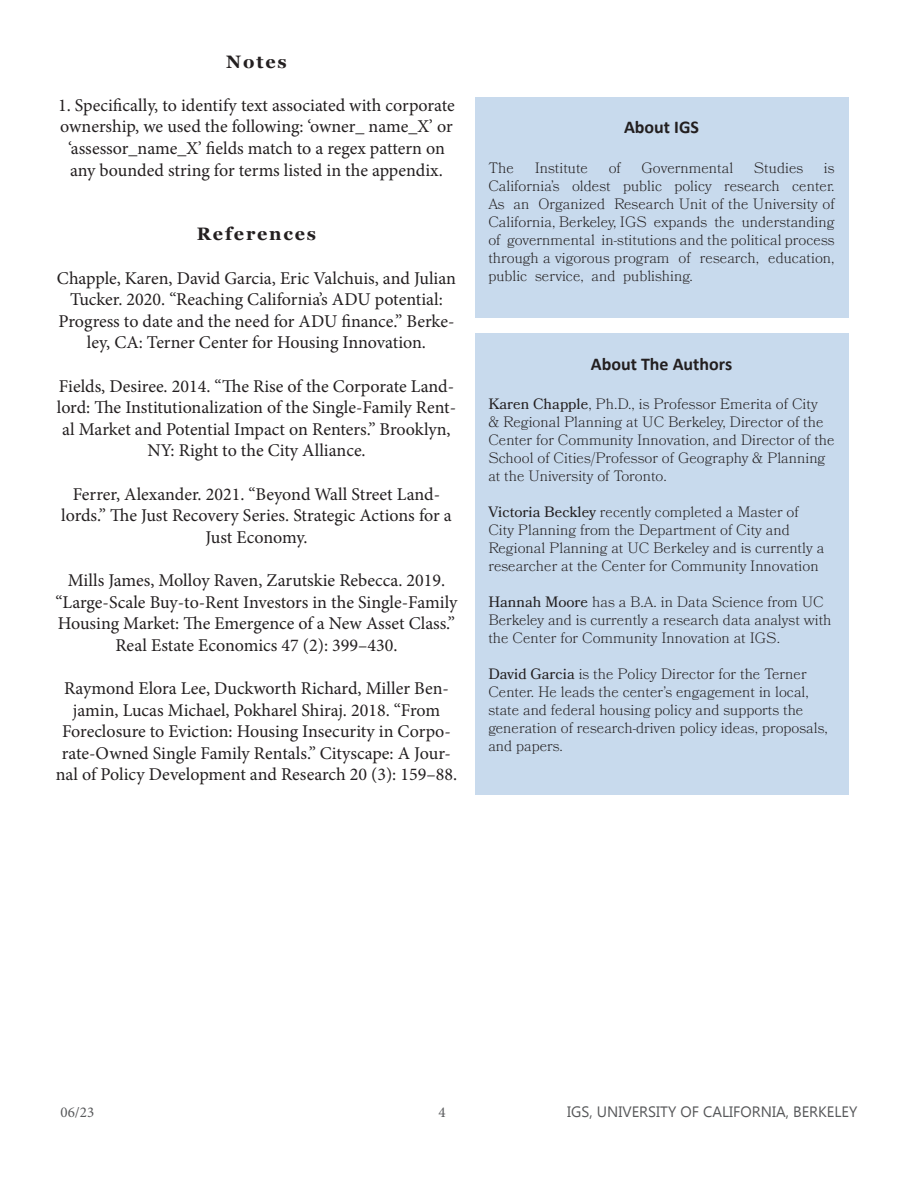
<style>
.page{position:relative;width:918px;height:1188px;background:#fff}
.page>*{position:absolute;margin:0;border:0;box-sizing:border-box;transform-origin:0 0}
.t1{font:18px/21.6px "Minion Pro";color:#231f20;text-align:center}
.t2{font:700 18px "Calibri";color:#231f20}
.t3{font:700 18px "Georgia";letter-spacing:.1em;color:#231f20}
.t4{font:300 15px/18px "Bookmania";color:#231f20}
.t5{font:15px "Microsoft Tai Le";color:#57585a}
.t6{font:15px "Minion Pro";color:#57585a}
.s1{font-weight:400}
</style>
<div class="page">
<div style="left:475px;top:97px;width:373px;height:220px;background:#c8daed"></div>
<div style="left:475px;top:334px;width:373px;height:461px;background:#c8daed"></div>
<p class="t3" style="left:226px;top:48px;width:62px">Notes</p>
<p class="t1" style="left:58px;top:94px;width:398px">1. Specifically, to identify text associated with corporate ownership, we used the following: ‘owner_ name_X’ or ‘assessor_name_X’ fields match to a regex pattern on any bounded string for terms listed in the appendix.</p>
<p class="t3" style="left:197px;top:221px;width:121px">References</p>
<p class="t1" style="left:57px;top:267px;width:401px">Chapple, Karen, David Garcia, Eric Valchuis, and Julian Tucker. 2020. “Reaching California’s ADU potential:<br>Progress to date and the need for ADU finance.” Berke&shy;ley, CA: Terner Center for Housing Innovation.</p>
<p class="t1" style="left:57px;top:375px;width:401px">Fields, Desiree. 2014. “The Rise of the Corporate Land&shy;lord: The Institutionalization of the Single-Family Rent&shy;al Market and Potential Impact on Renters.” Brooklyn, NY: Right to the City Alliance.</p>
<p class="t1" style="left:61px;top:483px;width:392px">Ferrer, Alexander. 2021. “Beyond Wall Street Land&shy;lords.” The Just Recovery Series. Strategic Actions for a<br>Just Economy.</p>
<p class="t1" style="left:56px;top:570px;width:403px">Mills James, Molloy Raven, Zarutskie Rebecca. 2019. “Large-Scale Buy-to-Rent Investors in the Single-Family Housing Market: The Emergence of a New Asset Class.” Real Estate Economics 47 (2): 399–430.</p>
<p class="t1" style="left:56px;top:678px;width:403px">Raymond Elora Lee, Duckworth Richard, Miller Ben&shy;jamin, Lucas Michael, Pokharel Shiraj. 2018. “From Foreclosure to Eviction: Housing Insecurity in Corpo&shy;rate-Owned Single Family Rentals.” Cityscape: A Jour&shy;nal of Policy Development and Research 20 (3): 159–88.</p>
<p class="t2" style="left:624px;top:114px;width:77px">About IGS</p>
<p class="t4" style="left:488px;top:158px;width:27px">The</p>
<p class="t4" style="left:535px;top:158px;width:55px">Institute</p>
<p class="t4" style="left:609px;top:158px;width:14px">of</p>
<p class="t4" style="left:642px;top:158px;width:93px">Governmental</p>
<p class="t4" style="left:754px;top:158px;width:51px">Studies</p>
<p class="t4" style="left:488px;top:158px;width:348px;text-align:justify;text-indent:336px">is California’s oldest public policy research center.<br>As an Organized Research Unit of the University of California, Berkeley, IGS expands the understanding of governmental in-stitutions and the political process through a vigorous program of research, education, public service, and publishing.</p>
<p class="t2" style="left:591px;top:351px;width:143px">About The Authors</p>
<p class="t4" style="left:488px;top:395px;width:348px"><span class="s1">Karen Chapple</span>, Ph.D., is Professor Emerita of City<br>&amp; Regional Planning at UC Berkeley, Director of the Center for Community Innovation, and Director of the School of Cities/Professor of Geography &amp; Planning at the University of Toronto.</p>
<p class="t4" style="left:488px;top:503px;width:337px"><span class="s1">Victoria Beckley</span> recently completed a Master of City Planning from the Department of City and Regional Planning at UC Berkeley and is currently a researcher at the Center for Community Innovation</p>
<p class="t4" style="left:488px;top:593px;width:345px"><span class="s1">Hannah Moore</span> has a B.A. in Data Science from UC<br>Berkeley and is currently a research data analyst with the Center for Community Innovation at IGS.</p>
<p class="t4" style="left:488px;top:665px;width:341px"><span class="s1">David Garcia</span> is the Policy Director for the Terner Center. He leads the center’s engagement in local, state and federal housing policy and supports the generation of research-driven policy ideas, proposals, and papers.</p>
<p class="t6" style="left:60px;top:1102px;width:35px">06/23</p>
<p class="t6" style="left:438px;top:1102px;width:9px">4</p>
<p class="t5" style="left:567px;top:1103px;width:292px">IGS, UNIVERSITY OF CALIFORNIA, BERKELEY</p>
</div>
